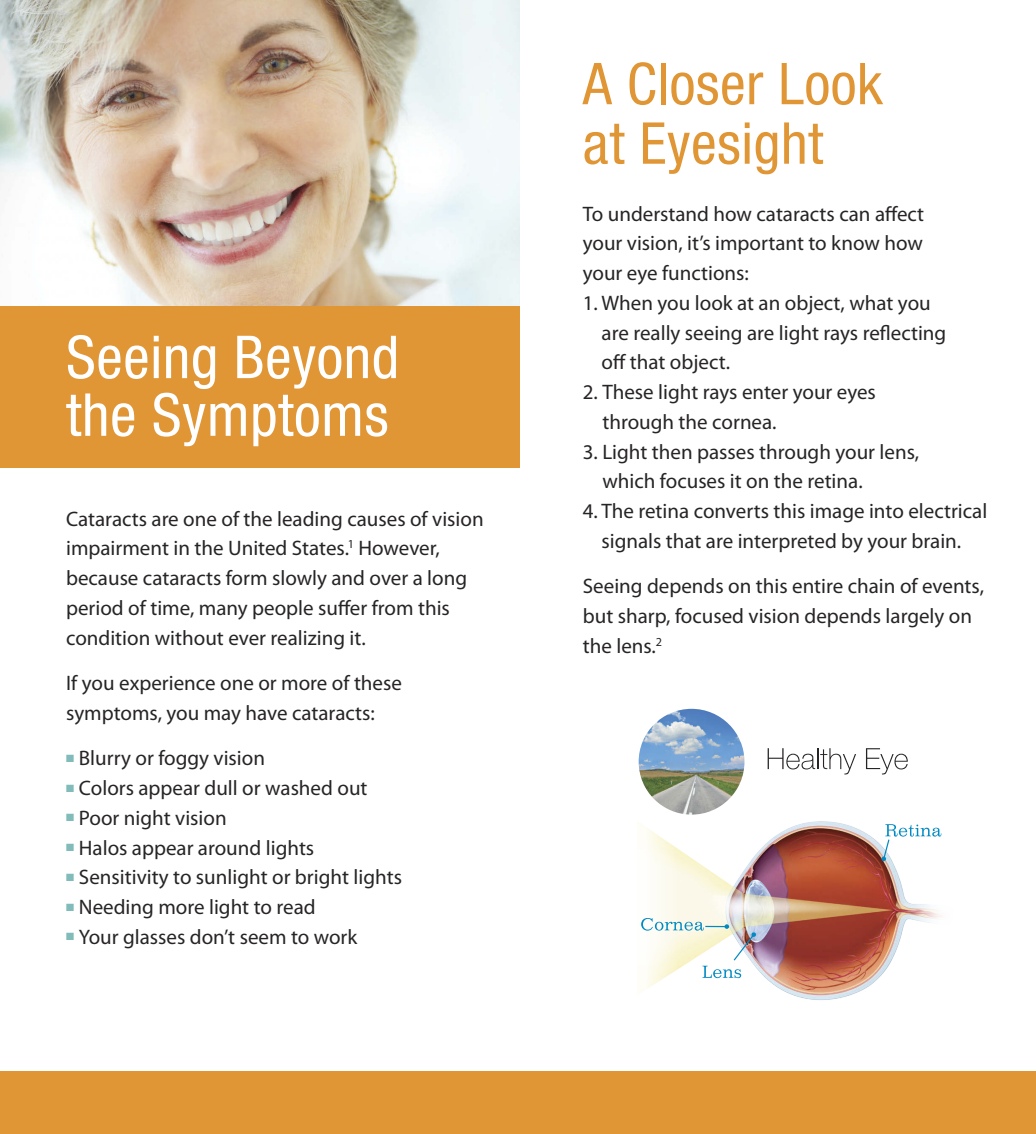
<style>
.page{position:relative;width:1036px;height:1134px;background:#fff}
.page>*{position:absolute;margin:0;border:0;box-sizing:border-box;transform-origin:0 0}
.t1{font:condensed 59.32px/57.8px "Helvetica Neue LT Com";letter-spacing:.01em;color:#fff}
.t2{font:condensed 57.75px/59.5px "Helvetica Neue LT Com";letter-spacing:.01em;color:#e19636}
.body{font:21px/29.8px "Myriad Pro";color:#272425}
.bullets{font:21px/29.8px "Myriad Pro";color:#272425}
</style>
<div class="page">
<div style="left:0;top:1072px;width:1036px;height:62px;background:#e19636"></div>
<img style="left:0;top:0;width:519px;height:306px">
<div style="left:0;top:306px;width:519px;height:161px;background:#e19636"></div>
<img style="left:638px;top:709px;width:106px;height:106px;border-radius:53px">
<svg style="left:767px;top:748px;width:89px;height:27px"></svg>
<svg style="left:866px;top:748px;width:42px;height:27px"></svg>
<img style="left:647px;top:808px;width:295px;height:192px">
<svg style="left:881px;top:824px;width:60px;height:37px"></svg>
<svg style="left:641px;top:918px;width:115px;height:60px"></svg>
<p class="t1" style="left:66px;top:328px;width:335px">Seeing Beyond the Symptoms</p>
<p class="body" style="left:66px;top:504px;width:419px">Cataracts are one of the leading causes of vision impairment in the United States.<sup>1</sup> However, because cataracts form slowly and over a long period of time, many people suffer from this condition without ever realizing it.</p>
<p class="body" style="left:66px;top:669px;width:337px">If you experience one or more of these symptoms, you may have cataracts:</p>
<p class="body" style="left:66px;top:744px;width:200px"><sup>■</sup> Blurry or foggy vision</p>
<p class="body" style="left:66px;top:774px;width:303px"><sup>■</sup> Colors appear dull or washed out</p>
<p class="body" style="left:66px;top:803px;width:162px"><sup>■</sup> Poor night vision</p>
<p class="body" style="left:66px;top:833px;width:250px"><sup>■</sup> Halos appear around lights</p>
<p class="body" style="left:66px;top:863px;width:337px"><sup>■</sup> Sensitivity to sunlight or bright lights</p>
<p class="body" style="left:66px;top:893px;width:251px"><sup>■</sup> Needing more light to read</p>
<p class="body" style="left:66px;top:922px;width:293px"><sup>■</sup> Your glasses don’t seem to work</p>
<p class="t2" style="left:583px;top:53px;width:301px">A Closer Look at Eyesight</p>
<p class="bullets" style="left:583px;top:199px;width:343px;text-align:justify">To understand how cataracts can affect your vision, it’s important to know how your eye functions:</p>
<p class="bullets" style="left:601px;top:288px;width:346px;text-indent:-19px">1. When you look at an object, what you are really seeing are light rays reflecting off that object.</p>
<p class="bullets" style="left:602px;top:377px;width:275px;text-indent:-20px">2. These light rays enter your eyes through the cornea.</p>
<p class="bullets" style="left:602px;top:437px;width:318px;text-indent:-20px">3. Light then passes through your lens, which focuses it on the retina.</p>
<p class="body" style="left:583px;top:496px;width:406px;text-align:center">4. The retina converts this image into electrical signals that are interpreted by your brain.</p>
<p class="body" style="left:583px;top:572px;width:403px">Seeing depends on this entire chain of events, but sharp, focused vision depends largely on the lens.<sup>2</sup></p>
</div>
